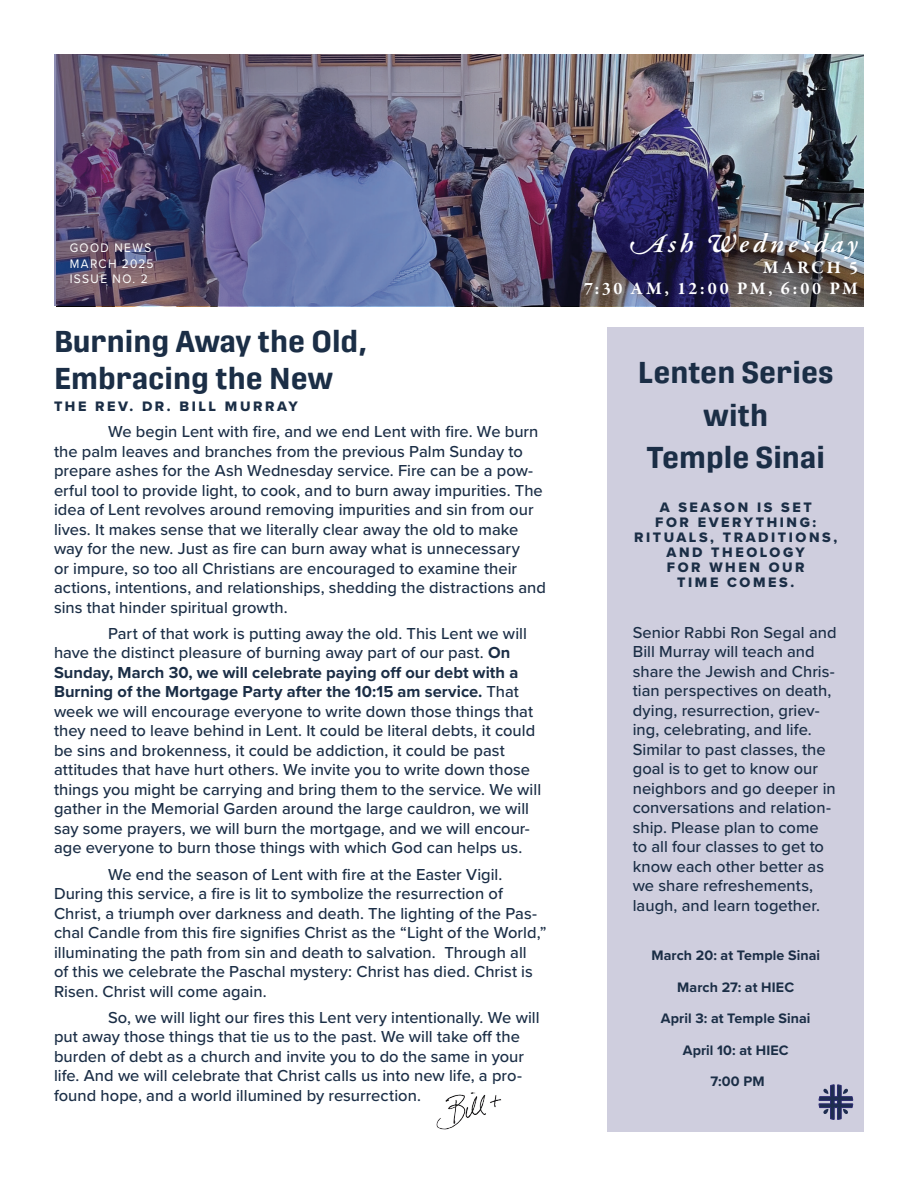
<style>
.page{position:relative;width:918px;height:1188px;background:#fff}
.page>*{position:absolute;margin:0;border:0;box-sizing:border-box;transform-origin:0 0}
.t1{font:700 30px/42.8px "Protipo";color:#1b2e46}
.t2{font:italic 600 27px "Garamond Premr Pro";letter-spacing:.135em;color:#fff}
.t3{font:700 18px/21px "Garamond Premr Pro";letter-spacing:.14em;color:#fff;text-align:right}
.t4{font:500 16.5px/19.5px "Proxima Nova";color:#1b2e46}
.t5{font:14.25px/15px "Proxima Nova Extrabld";letter-spacing:.18em;color:#1b2e46;text-align:center}
.t6{font:700 14.25px "Proxima Nova";letter-spacing:.005em;color:#1b2e46}
.t7{font:12.9px/15.5px "Proxima Nova";letter-spacing:.12em;color:#fff;scale:.93 1}
.s1{font-weight:700}
</style>
<div class="page">
<img style="left:436px;top:1092px;width:66px;height:38px">
<div style="left:607px;top:328px;width:257px;height:804px;background:#cfcede"></div>
<img style="left:54px;top:54px;width:810px;height:251px">
<p class="t7" style="left:70px;top:240px;width:92px">GOOD NEWS<br>MARCH 2025<br>ISSUE NO. 2</p>
<h2 class="t2" style="left:629px;top:227px;width:231px">Ash Wednesday</h2>
<p class="t3" style="left:584px;top:257px;width:276px">MARCH 5<br>7:30 AM, 12:00 PM, 6:00 PM</p>
<h1 class="t1" style="left:54px;top:322px;width:315px;line-height:37.5px">Burning Away the Old,<br>Embracing the New</h1>
<p class="t5" style="left:54px;top:398px;width:245px">THE REV. DR. BILL MURRAY</p>
<p class="t4" style="left:54px;top:421px;width:494px;text-indent:54px">We begin Lent with fire, and we end Lent with fire. We burn the palm leaves and branches from the previous Palm Sunday to prepare ashes for the Ash Wednesday service. Fire can be a pow&shy;erful tool to provide light, to cook, and to burn away impurities. The idea of Lent revolves around removing impurities and sin from our lives. It makes sense that we literally clear away the old to make way for the new. Just as fire can burn away what is unnecessary<br>or impure, so too all Christians are encouraged to examine their actions, intentions, and relationships, shedding the distractions and sins that hinder spiritual growth.</p>
<p class="t4" style="left:54px;top:623px;width:489px;text-indent:54px">Part of that work is putting away the old. This Lent we will have the distinct pleasure of burning away part of our past. <span class="s1">On Sunday, March 30, we will celebrate paying off our debt with a Burning of the Mortgage Party after the 10:15 am service.</span> That week we will encourage everyone to write down those things that they need to leave behind in Lent. It could be literal debts, it could be sins and brokenness, it could be addiction, it could be past attitudes that have hurt others. We invite you to write down those things you might be carrying and bring them to the service. We will gather in the Memorial Garden around the large cauldron, we will say some prayers, we will burn the mortgage, and we will encour&shy;age everyone to burn those things with which God can helps us.</p>
<p class="t4" style="left:54px;top:864px;width:494px;text-indent:54px">We end the season of Lent with fire at the Easter Vigil.<br>During this service, a fire is lit to symbolize the resurrection of Christ, a triumph over darkness and death. The lighting of the Pas&shy;chal Candle from this fire signifies Christ as the “Light of the World,” illuminating the path from sin and death to salvation. Through all<br>of this we celebrate the Paschal mystery: Christ has died. Christ is Risen. Christ will come again.</p>
<p class="t4" style="left:54px;top:1007px;width:487px;text-indent:54px">So, we will light our fires this Lent very intentionally. We will put away those things that tie us to the past. We will take off the burden of debt as a church and invite you to do the same in your life. And we will celebrate that Christ calls us into new life, a pro&shy;found hope, and a world illumined by resurrection.</p>
<h1 class="t1" style="left:638px;top:351px;width:197px;text-align:center">Lenten Series with<br>Temple Sinai</h1>
<p class="t5" style="left:634px;top:499px;width:205px">A SEASON IS SET<br>FOR EVERYTHING:<br>RITUALS, TRADITIONS,<br>AND THEOLOGY<br>FOR WHEN OUR<br>TIME COMES.</p>
<p class="t4" style="left:633px;top:622px;width:205px">Senior Rabbi Ron Segal and<br>Bill Murray will teach and share the Jewish and Chris&shy;tian perspectives on death, dying, resurrection, griev&shy;ing, celebrating, and life.<br>Similar to past classes, the goal is to get to know our neighbors and go deeper in conversations and relation&shy;ship. Please plan to come to all four classes to get to know each other better as we share refreshements, laugh, and learn together.</p>
<p class="t6" style="left:651px;top:945px;width:170px">March 20: at Temple Sinai</p>
<p class="t6" style="left:677px;top:977px;width:118px">March 27: at HIEC</p>
<p class="t6" style="left:661px;top:1008px;width:151px">April 3: at Temple Sinai</p>
<p class="t6" style="left:683px;top:1040px;width:108px">April 10: at HIEC</p>
<p class="t6" style="left:711px;top:1071px;width:55px">7:00 PM</p>
</div>
